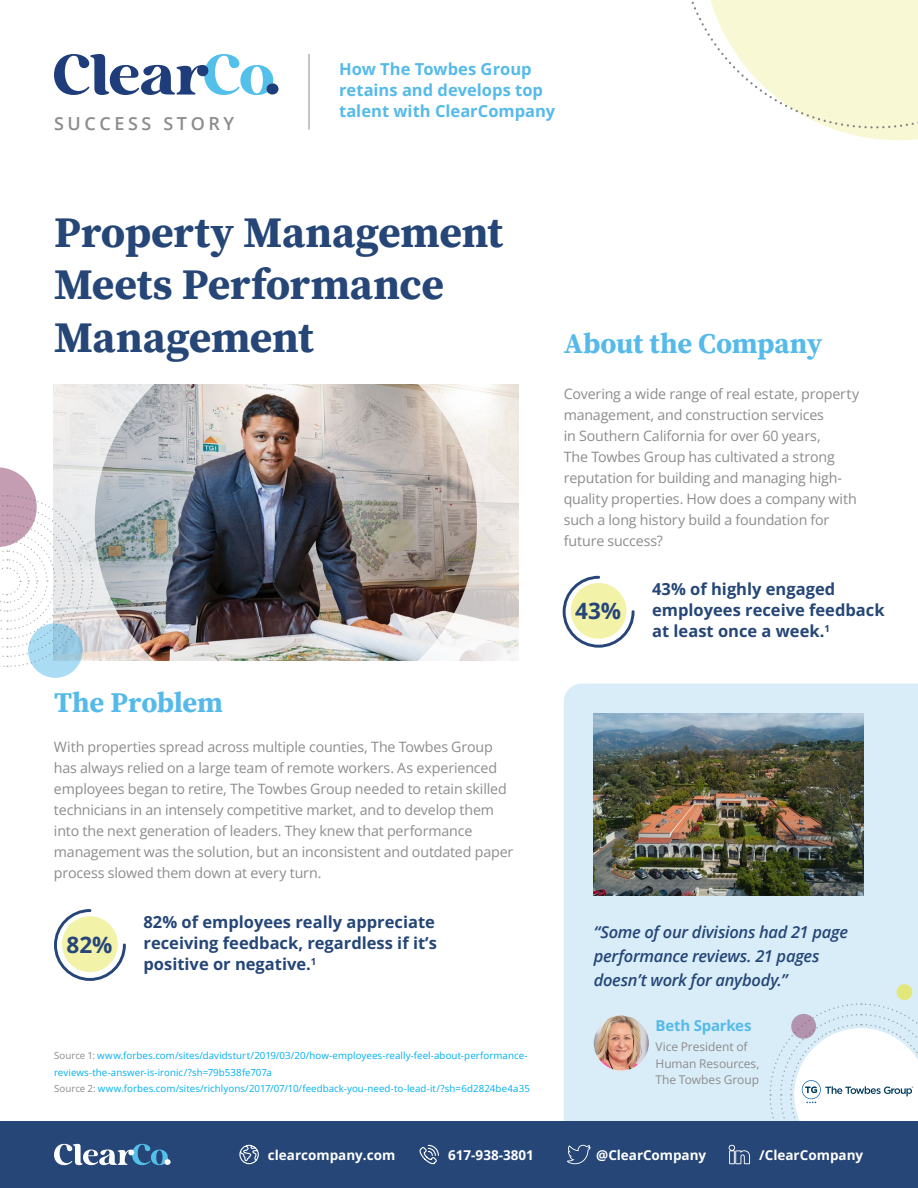
<style>
.page{position:relative;width:918px;height:1188px;background:#fff}
.page>*{position:absolute;margin:0;border:0;box-sizing:border-box;transform-origin:0 0}
.t1{font:700 43.5px/52.2px "Source Serif Pro";letter-spacing:-.01em;color:#254677}
.t2{font:700 28.5px "Source Serif Pro";letter-spacing:-.01em;color:#55baea}
.t3{font:700 22.5px "Open Sans";color:#264578}
.t4{font:600 18px "Open Sans";letter-spacing:.2em;color:#8c8c8c}
.t5{font:700 16.5px/21px "Open Sans";color:#254677}
.t6{font:italic 600 16.5px/24px "Open Sans";letter-spacing:-.015em;color:#254677}
.t7{font:700 16.5px/21px "Open Sans";color:#55baea}
.t8{font:700 15px "Open Sans";letter-spacing:-.015em;color:#55baea}
.t9{font:14.25px/21px "Open Sans";letter-spacing:-.01em;color:#8c8c8c}
.t10{font:700 13.5px "Open Sans";color:#fff}
.t11{font:12px/16.5px "Open Sans";letter-spacing:-.005em;color:#8c8c8c}
.t12{font:9.75px/16.5px "Open Sans";letter-spacing:.005em;color:#00aeef}
.s1{color:#8c8c8c}
</style>
<div class="page">
<div style="left:564px;top:684px;width:354px;height:437px;background:#d9edf8"></div>
<svg style="left:54px;top:54px;width:225px;height:41px"></svg>
<svg style="left:692px;top:0;width:226px;height:140px"></svg>
<hr style="left:309px;top:54px;width:1px;height:76px;background:#8c8c8c">
<div style="left:0;top:1121px;width:918px;height:67px;background:#254677"></div>
<svg style="left:54px;top:1144px;width:117px;height:21px"></svg>
<svg style="left:419px;top:1144px;width:20px;height:21px"></svg>
<svg style="left:239px;top:1144px;width:20px;height:21px"></svg>
<svg style="left:729px;top:1145px;width:21px;height:19px"></svg>
<svg style="left:567px;top:1145px;width:24px;height:19px"></svg>
<img style="left:594px;top:713px;width:270px;height:183px">
<img style="left:594px;top:1015px;width:55px;height:56px;border-radius:28px">
<div style="left:897px;top:984px;width:15px;height:16px;background:#e2e77a;border-radius:50%"></div>
<img style="left:158px;top:385px;width:257px;height:276px">
<svg style="left:415px;top:384px;width:104px;height:277px"></svg>
<div style="left:28px;top:623px;width:55px;height:55px;background:#aadcf4;border-radius:50%"></div>
<svg style="left:0;top:384px;width:158px;height:284px"></svg>
<svg style="left:563px;top:576px;width:72px;height:72px"></svg>
<svg style="left:54px;top:909px;width:72px;height:72px"></svg>
<svg style="left:769px;top:1003px;width:149px;height:118px"></svg>
<p class="t4" style="left:54px;top:112px;width:182px">SUCCESS STORY</p>
<p class="t7" style="left:339px;top:58px;width:218px">How The Towbes Group retains and develops top talent with ClearCompany</p>
<h1 class="t1" style="left:54px;top:206px;width:451px">Property Management<br>Meets Performance<br>Management</h1>
<h2 class="t2" style="left:54px;top:683px;width:171px">The Problem</h2>
<p class="t9" style="left:54px;top:736px;width:461px">With properties spread across multiple counties, The Towbes Group has always relied on a large team of remote workers. As experienced employees began to retire, The Towbes Group needed to retain skilled technicians in an intensely competitive market, and to develop them into the next generation of leaders. They knew that performance management was the solution, but an inconsistent and outdated paper process slowed them down at every turn.</p>
<h3 class="t3" style="left:66px;top:929px;width:48px">82%</h3>
<p class="t5" style="left:144px;top:911px;width:295px">82% of employees really appreciate receiving feedback, regardless if it’s positive or negative.<sup>1</sup></p>
<p class="t12" style="left:54px;top:1047px;width:477px"><span class="s1">Source 1:</span> www.forbes.com/sites/davidsturt/2019/03/20/how-employees-really-feel-about-performance&shy;reviews-the-answer-is-ironic/?sh=79b538fe707a<br><span class="s1">Source 2:</span> www.forbes.com/sites/richlyons/2017/07/10/feedback-you-need-to-lead-it/?sh=6d2824be4a35</p>
<h2 class="t2" style="left:564px;top:324px;width:260px">About the Company</h2>
<p class="t9" style="left:564px;top:383px;width:297px">Covering a wide range of real estate, property management, and construction services<br>in Southern California for over 60 years,<br>The Towbes Group has cultivated a strong reputation for building and managing high&shy;quality properties. How does a company with such a long history build a foundation for future success?</p>
<h3 class="t3" style="left:575px;top:596px;width:48px">43%</h3>
<p class="t5" style="left:652px;top:578px;width:234px">43% of highly engaged employees receive feedback at least once a week.<sup>1</sup></p>
<p class="t6" style="left:594px;top:920px;width:256px">“Some of our divisions had 21 page performance reviews. 21 pages doesn’t work for anybody.”</p>
<p class="t8" style="left:656px;top:1015px;width:97px">Beth Sparkes</p>
<p class="t11" style="left:656px;top:1038px;width:106px">Vice President of<br>Human Resources,<br>The Towbes Group</p>
<p class="t10" style="left:268px;top:1146px;width:129px">clearcompany.com</p>
<p class="t10" style="left:448px;top:1146px;width:87px">617-938-3801</p>
<p class="t10" style="left:596px;top:1146px;width:111px">@ClearCompany</p>
<p class="t10" style="left:759px;top:1146px;width:106px">/ClearCompany</p>
</div>
